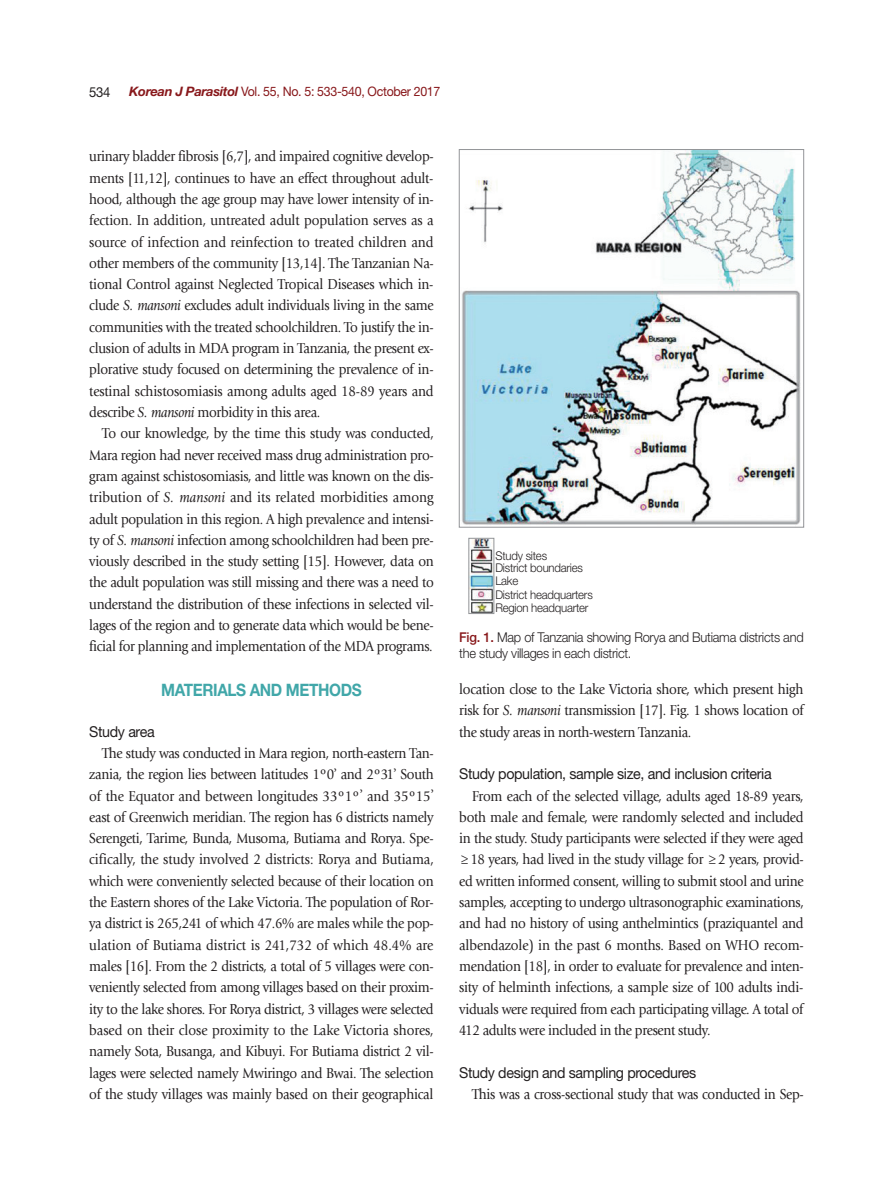
<style>
.page{position:relative;width:893px;height:1191px;background:#fff}
.page>*{position:absolute;margin:0;border:0;box-sizing:border-box;transform-origin:0 0}
.t1{font:700 17.1px "Helvetica Neue LT Std";letter-spacing:-.025em;color:#41a7a9;scale:.9 1}
.t2{font:15px/21.3px "Giovanni Std";letter-spacing:-.025em;color:#231f20;text-align:justify;scale:.9 1}
.t3{font:15px "Helvetica Neue LT Std";letter-spacing:-.025em;color:#231f20;scale:.95 1}
.t4{font:13.8px "Helvetica Neue LT Std";color:#231f20;scale:.95 1}
.t5{font:300 13.5px/16.2px "Helvetica Neue LT Std";letter-spacing:-.02em;color:#231f20;scale:.95 1}
.t6{font:13.05px "Helvetica Neue LT Std";letter-spacing:-.025em;color:#88181b;scale:.95 1}
.t7{font:300 12px/12.5px "Helvetica Neue LT Std";letter-spacing:-.02em;color:#231f20;scale:.95 1}
.s1{font-weight:700;font-style:italic}
.s2{font-style:italic}
.s3{font-family:"Minion Pro"}
.s4{font-weight:500;color:#88181b}
</style>
<div class="page">
<img style="left:471px;top:540px;width:21px;height:72px">
<div style="left:469px;top:538px;width:25px;height:76px;border:1px solid #939598"></div>
<img style="left:462px;top:151px;width:339px;height:374px">
<div style="left:459px;top:149px;width:345px;height:378px;border:1px solid #939598"></div>
<p class="t4" style="left:89px;top:83px;width:24px">534</p>
<p class="t6" style="left:129px;top:84px;width:329px"><span class="s1">Korean J Parasitol</span> Vol. 55, No. 5: 533-540, October 2017</p>
<p class="t2" style="left:89px;top:146px;width:384px">urinary bladder fibrosis [6,7], and impaired cognitive develop&shy;ments [11,12], continues to have an effect throughout adult&shy;hood, although the age group may have lower intensity of in&shy;fection. In addition, untreated adult population serves as a source of infection and reinfection to treated children and other members of the community [13,14]. The Tanzanian Na&shy;tional Control against Neglected Tropical Diseases which in&shy;clude <span class="s2">S. mansoni</span> excludes adult individuals living in the same communities with the treated schoolchildren. To justify the in&shy;clusion of adults in MDA program in Tanzania, the present ex&shy;plorative study focused on determining the prevalence of in&shy;testinal schistosomiasis among adults aged 18-89 years and describe <span class="s2">S. mansoni</span> morbidity in this area.</p>
<p class="t2" style="left:89px;top:423px;width:384px;text-indent:13px">To our knowledge, by the time this study was conducted, Mara region had never received mass drug administration pro&shy;gram against schistosomiasis, and little was known on the dis&shy;tribution of <span class="s2">S. mansoni</span> and its related morbidities among adult population in this region. A high prevalence and intensi&shy;ty of <span class="s2">S. mansoni</span> infection among schoolchildren had been pre&shy;viously described in the study setting [15]. However, data on the adult population was still missing and there was a need to understand the distribution of these infections in selected vil&shy;lages of the region and to generate data which would be bene&shy;ficial for planning and implementation of the MDA programs.</p>
<p class="t1" style="left:161px;top:679px;width:224px">MATERIALS AND METHODS</p>
<p class="t3" style="left:89px;top:722px;width:70px">Study area</p>
<p class="t2" style="left:89px;top:742px;width:384px;text-indent:13px">The study was conducted in Mara region, north-eastern Tan&shy;zania, the region lies between latitudes 1º0<span class="s3">’</span> and 2º31<span class="s3">’</span> South of the Equator and between longitudes 33º1º<span class="s3">’</span> and 35º15<span class="s3">’ </span>east of Greenwich meridian. The region has 6 districts namely Serengeti, Tarime, Bunda, Musoma, Butiama and Rorya. Spe&shy;cifically, the study involved 2 districts: Rorya and Butiama, which were conveniently selected because of their location on the Eastern shores of the Lake Victoria. The population of Ror&shy;ya district is 265,241 of which 47.6% are males while the pop&shy;ulation of Butiama district is 241,732 of which 48.4% are males [16]. From the 2 districts, a total of 5 villages were con&shy;veniently selected from among villages based on their proxim&shy;ity to the lake shores. For Rorya district, 3 villages were selected based on their close proximity to the Lake Victoria shores, namely Sota, Busanga, and Kibuyi. For Butiama district 2 vil&shy;lages were selected namely Mwiringo and Bwai. The selection of the study villages was mainly based on their geographical</p>
<p class="t7" style="left:495px;top:549px;width:94px">Study sites<br>District boundaries</p>
<p class="t7" style="left:495px;top:588px;width:104px">District headquarters<br>Region headquarter</p>
<p class="t7" style="left:495px;top:574px;width:26px">Lake</p>
<p class="t5" style="left:459px;top:629px;width:364px"><span class="s4">Fig. 1.</span> Map of Tanzania showing Rorya and Butiama districts and the study villages in each district.</p>
<p class="t2" style="left:459px;top:678px;width:384px">location close to the Lake Victoria shore, which present high risk for <span class="s2">S. mansoni</span> transmission [17]. Fig. 1 shows location of the study areas in north-western Tanzania.</p>
<p class="t3" style="left:459px;top:765px;width:330px">Study population, sample size, and inclusion criteria</p>
<p class="t2" style="left:459px;top:785px;width:384px;text-indent:13px">From each of the selected village, adults aged 18-89 years, both male and female, were randomly selected and included in the study. Study participants were selected if they were aged <span class="s3">≥</span>18 years, had lived in the study village for <span class="s3">≥</span>2 years, provid&shy;ed written informed consent, willing to submit stool and urine samples, accepting to undergo ultrasonographic examinations, and had no history of using anthelmintics (praziquantel and albendazole) in the past 6 months. Based on WHO recom&shy;mendation [18], in order to evaluate for prevalence and inten&shy;sity of helminth infections, a sample size of 100 adults indi&shy;viduals were required from each participating village. A total of 412 adults were included in the present study.</p>
<p class="t3" style="left:459px;top:1063px;width:251px">Study design and sampling procedures</p>
<p class="t2" style="left:472px;top:1083px;width:370px">This was a cross-sectional study that was conducted in Sep-</p>
</div>
